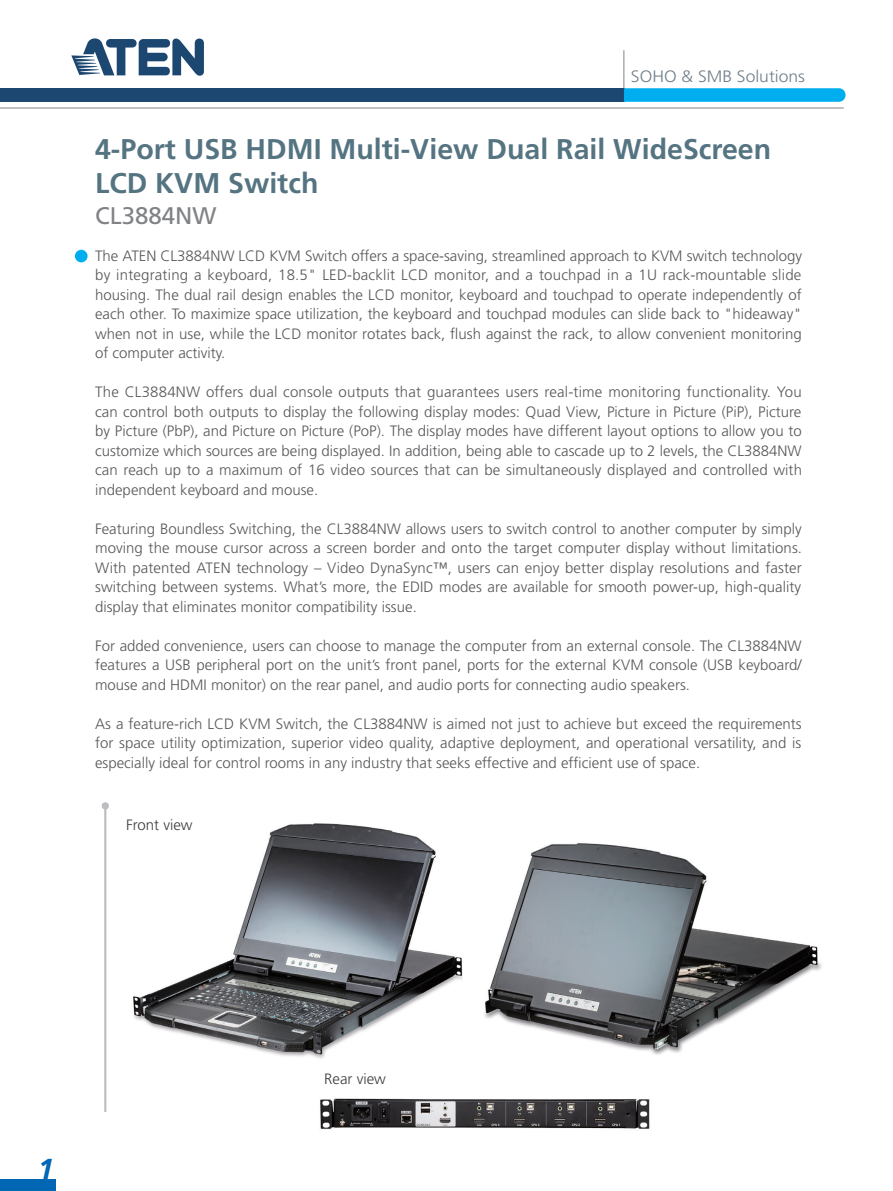
<style>
.page{position:relative;width:893px;height:1191px;background:#fff}
.page>*{position:absolute;margin:0;border:0;box-sizing:border-box;transform-origin:0 0}
.t1{font:italic 700 30.3px "Frutiger";color:#0166b3}
.t2{font:700 28.5px/34.2px "Frutiger";color:#557482}
.t3{font:24px "Frutiger";color:#808285}
.t4{font:300 16.5px "Frutiger";color:#707e88;scale:1.06 1}
.t5{font:300 15px/19.5px "Frutiger";color:#57585a;text-align:justify}
.t6{font:300 15px "Frutiger";color:#3e3e3f}
</style>
<div class="page">
<div style="left:0;top:1179px;width:55px;height:12px;background:#0166b3"></div>
<img style="left:133px;top:823px;width:330px;height:236px">
<img style="left:484px;top:843px;width:338px;height:212px">
<svg style="left:71px;top:38px;width:133px;height:38px"></svg>
<hr style="left:623px;top:50px;width:1px;height:39px;background:#808285">
<div style="left:0;top:88px;width:624px;height:14px;background:#1c4771"></div>
<hr style="left:0;top:108px;width:844px;height:1px;background:#808285">
<svg style="left:624px;top:88px;width:221px;height:14px;background:#09b0ef"></svg>
<div style="left:75px;top:250px;width:13px;height:12px;background:#00aeef;border-radius:50%"></div>
<img style="left:320px;top:1098px;width:330px;height:31px">
<div style="left:102px;top:802px;width:7px;height:7px;background:#bcbdc0;border-radius:50%"></div>
<hr style="left:104px;top:806px;width:2px;height:306px;background:#bcbdc0">
<p class="t4" style="left:631px;top:67px;width:166px">SOHO &amp; SMB Solutions</p>
<h2 class="t2" style="left:95px;top:132px;width:677px">4-Port USB HDMI Multi-View Dual Rail WideScreen<br>LCD KVM Switch</h2>
<h3 class="t3" style="left:95px;top:201px;width:123px">CL3884NW</h3>
<p class="t5" style="left:95px;top:246px;width:708px">The ATEN CL3884NW LCD KVM Switch offers a space-saving, streamlined approach to KVM switch technology by integrating a keyboard, 18.5" LED-backlit LCD monitor, and a touchpad in a 1U rack-mountable slide housing. The dual rail design enables the LCD monitor, keyboard and touchpad to operate independently of each other. To maximize space utilization, the keyboard and touchpad modules can slide back to "hideaway" when not in use, while the LCD monitor rotates back, flush against the rack, to allow convenient monitoring of computer activity.</p>
<p class="t5" style="left:95px;top:382px;width:708px">The CL3884NW offers dual console outputs that guarantees users real-time monitoring functionality. You can control both outputs to display the following display modes: Quad View, Picture in Picture (PiP), Picture by Picture (PbP), and Picture on Picture (PoP). The display modes have different layout options to allow you to customize which sources are being displayed. In addition, being able to cascade up to 2 levels, the CL3884NW can reach up to a maximum of 16 video sources that can be simultaneously displayed and controlled with independent keyboard and mouse.</p>
<p class="t5" style="left:95px;top:519px;width:708px">Featuring Boundless Switching, the CL3884NW allows users to switch control to another computer by simply moving the mouse cursor across a screen border and onto the target computer display without limitations.<br>With patented ATEN technology – Video DynaSync™, users can enjoy better display resolutions and faster switching between systems. What’s more, the EDID modes are available for smooth power-up, high-quality display that eliminates monitor compatibility issue.</p>
<p class="t5" style="left:95px;top:636px;width:708px">For added convenience, users can choose to manage the computer from an external console. The CL3884NW features a USB peripheral port on the unit’s front panel, ports for the external KVM console (USB keyboard/ mouse and HDMI monitor) on the rear panel, and audio ports for connecting audio speakers.</p>
<p class="t5" style="left:95px;top:714px;width:708px">As a feature-rich LCD KVM Switch, the CL3884NW is aimed not just to achieve but exceed the requirements for space utility optimization, superior video quality, adaptive deployment, and operational versatility, and is especially ideal for control rooms in any industry that seeks effective and efficient use of space.</p>
<p class="t6" style="left:126px;top:816px;width:68px">Front view</p>
<h1 class="t1" style="left:38px;top:1152px;width:18px">1</h1>
<p class="t6" style="left:324px;top:1070px;width:63px">Rear view</p>
</div>
